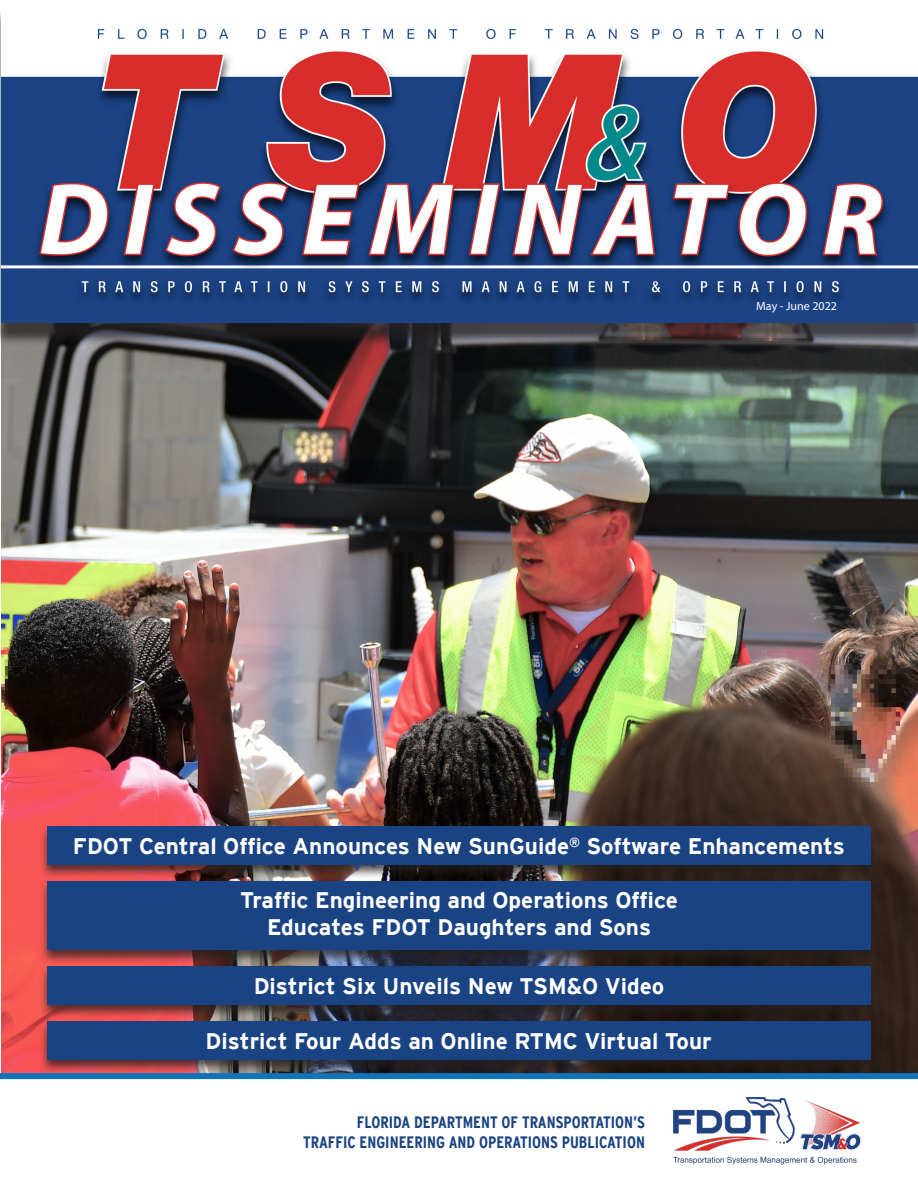
<style>
.page{position:relative;width:918px;height:1188px;background:#fff}
.page>*{position:absolute;margin:0;border:0;box-sizing:border-box;transform-origin:0 0}
.Table_of_Contents_pa{font:700 22.5px "Interstate";color:#fff}
.t1{font:700 condensed 16.5px "Interstate";color:#1a4383}
.t2{font:12px "Myriad Pro";color:#fff}
</style>
<div class="page">
<img style="left:2px;top:346px;width:916px;height:727px">
<img style="left:673px;top:1097px;width:189px;height:68px">
<div style="left:0;top:1073px;width:918px;height:6px;background:#1074bc"></div>
<div style="left:0;top:8px;width:918px;height:338px;background:#231f20;opacity:.75"></div>
<img style="left:2px;top:8px;width:916px;height:315px">
<div style="left:39px;top:880px;width:840px;height:85px;background:#231f20;opacity:.75"></div>
<div style="left:47px;top:881px;width:824px;height:69px;background:#1a4383"></div>
<div style="left:39px;top:825px;width:840px;height:55px;background:#231f20;opacity:.75"></div>
<div style="left:47px;top:826px;width:824px;height:39px;background:#1a4383"></div>
<div style="left:39px;top:1020px;width:840px;height:55px;background:#231f20;opacity:.75"></div>
<div style="left:47px;top:1021px;width:824px;height:39px;background:#1a4383"></div>
<div style="left:39px;top:965px;width:840px;height:55px;background:#231f20;opacity:.75"></div>
<div style="left:47px;top:966px;width:824px;height:39px;background:#1a4383"></div>
<p class="t2" style="left:756px;top:298px;width:82px">May - June 2022</p>
<p class="Table_of_Contents_pa" style="left:73px;top:834px;width:774px">FDOT Central Office Announces New SunGuide<sup>®</sup> Software Enhancements</p>
<p class="Table_of_Contents_pa" style="left:240px;top:887px;width:439px">Traffic Engineering and Operations Office</p>
<p class="Table_of_Contents_pa" style="left:267px;top:914px;width:386px">Educates FDOT Daughters and Sons</p>
<p class="Table_of_Contents_pa" style="left:254px;top:974px;width:412px">District Six Unveils New TSM&amp;O Video</p>
<p class="Table_of_Contents_pa" style="left:206px;top:1029px;width:508px">District Four Adds an Online RTMC Virtual Tour</p>
<p class="t1" style="left:357px;top:1113px;width:290px">FLORIDA DEPARTMENT OF TRANSPORTATION’S</p>
<p class="t1" style="left:303px;top:1133px;width:343px">TRAFFIC ENGINEERING AND OPERATIONS PUBLICATION</p>
</div>
